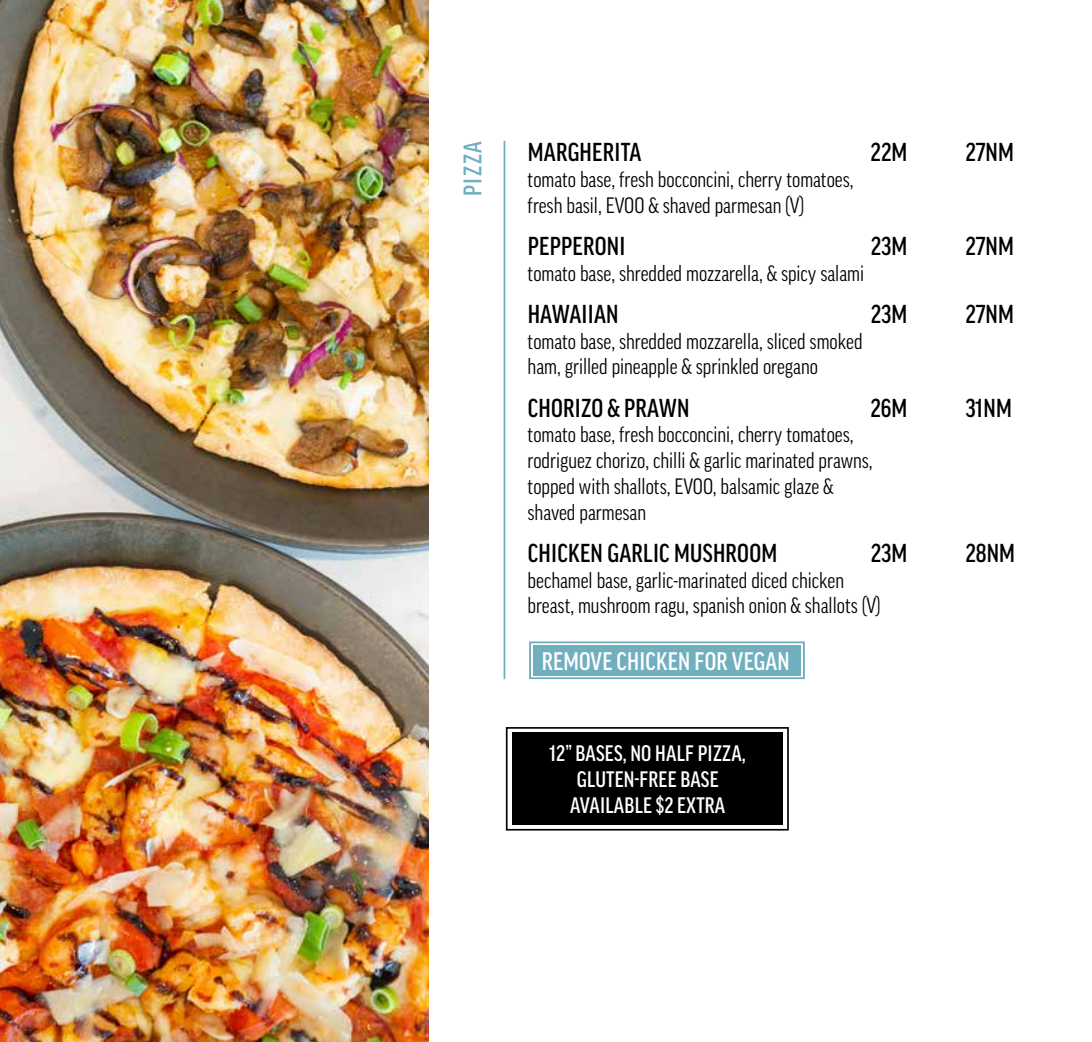
<style>
.page{position:relative;width:1092px;height:1042px;background:#fff}
.page>*{position:absolute;margin:0;border:0;box-sizing:border-box;transform-origin:0 0}
.t1{font:500 condensed 25.03px "Good Pro";letter-spacing:.01em;color:#000}
.t2{font:500 condensed 24.5px "Good Pro";letter-spacing:.01em;color:#fff}
.t3{font:500 condensed 24.5px "Good Pro";letter-spacing:.07em;color:#70afbe}
.t4{font:500 condensed 21.7px/25.9px "Good Pro";letter-spacing:.01em;color:#fff;text-align:center}
.t5{font:condensed 21.53px/25.7px "Good Pro";color:#000}
</style>
<div class="page">
<img style="left:0;top:0;width:428px;height:1042px">
<div style="left:512px;top:733px;width:270px;height:92px;background:#000"></div>
<div style="left:506px;top:727px;width:282px;height:103px;border:2px solid #000"></div>
<hr style="left:503px;top:141px;width:2px;height:538px;background:#70afbe">
<div style="left:533px;top:645px;width:268px;height:31px;background:#70afbe"></div>
<div style="left:529px;top:641px;width:275px;height:38px;border:2px solid #70afbe"></div>
<p class="t3" style="left:459px;top:196px;width:57px;rotate:-90deg">PIZZA</p>
<p class="t1" style="left:527px;top:138px;width:115px">MARGHERITA</p>
<p class="t1" style="left:870px;top:138px;width:38px">22M</p>
<p class="t1" style="left:965px;top:138px;width:50px">27NM</p>
<p class="t5" style="left:527px;top:166px;width:327px">tomato base, fresh bocconcini, cherry tomatoes, fresh basil, EVOO &amp; shaved parmesan (V)</p>
<p class="t1" style="left:527px;top:232px;width:99px">PEPPERONI</p>
<p class="t1" style="left:870px;top:232px;width:38px">23M</p>
<p class="t1" style="left:965px;top:232px;width:50px">27NM</p>
<p class="t5" style="left:527px;top:260px;width:338px">tomato base, shredded mozzarella, &amp; spicy salami</p>
<p class="t1" style="left:527px;top:300px;width:92px">HAWAIIAN</p>
<p class="t1" style="left:870px;top:300px;width:38px">23M</p>
<p class="t1" style="left:965px;top:300px;width:50px">27NM</p>
<p class="t5" style="left:527px;top:328px;width:336px">tomato base, shredded mozzarella, sliced smoked ham, grilled pineapple &amp; sprinkled oregano</p>
<p class="t1" style="left:527px;top:394px;width:163px">CHORIZO &amp; PRAWN</p>
<p class="t1" style="left:870px;top:394px;width:39px">26M</p>
<p class="t1" style="left:965px;top:394px;width:48px">31NM</p>
<p class="t5" style="left:527px;top:422px;width:346px">tomato base, fresh bocconcini, cherry tomatoes, rodriguez chorizo, chilli &amp; garlic marinated prawns, topped with shallots, EVOO, balsamic glaze &amp; shaved parmesan</p>
<p class="t1" style="left:527px;top:539px;width:251px">CHICKEN GARLIC MUSHROOM</p>
<p class="t1" style="left:870px;top:539px;width:38px">23M</p>
<p class="t1" style="left:965px;top:539px;width:51px">28NM</p>
<p class="t5" style="left:527px;top:567px;width:354px">bechamel base, garlic-marinated diced chicken breast, mushroom ragu, spanish onion &amp; shallots (V)</p>
<p class="t2" style="left:541px;top:648px;width:249px">REMOVE CHICKEN FOR VEGAN</p>
<p class="t4" style="left:549px;top:740px;width:197px">12” BASES, NO HALF PIZZA,<br>GLUTEN-FREE BASE<br>AVAILABLE $2 EXTRA</p>
</div>
